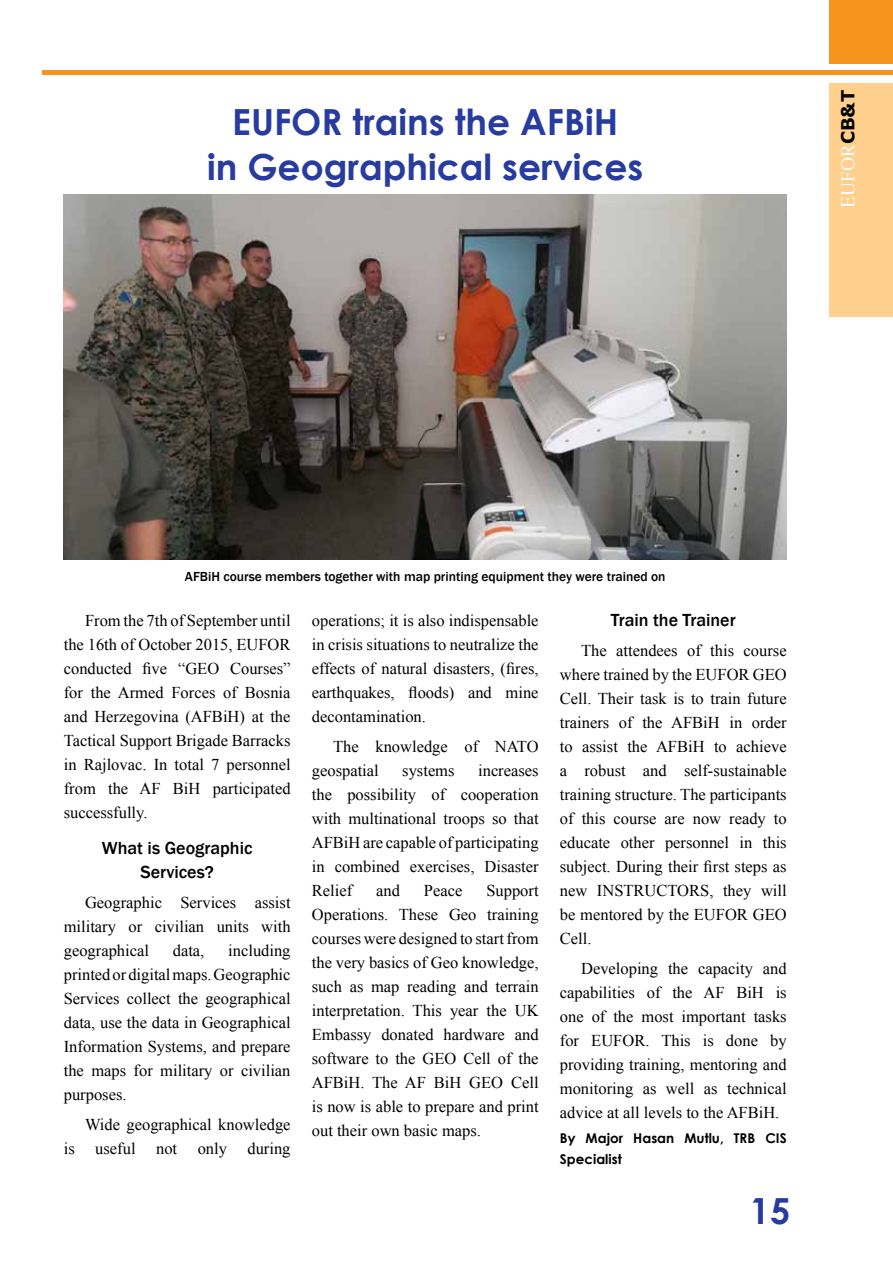
<style>
.page{position:relative;width:893px;height:1263px;background:#fff}
.page>*{position:absolute;margin:0;border:0;box-sizing:border-box;transform-origin:0 0}
.t1{font:700 36px/45px "Century Gothic";color:#283ca0;text-align:center}
.t2{font:19.5px "Times New Roman";color:#fff}
.t3{font:500 18px/24px "Franklin Gothic";color:#000;text-align:center}
.t4{font:16.5px/24px "Times New Roman";color:#000;text-align:justify}
.t5{font:500 13.5px "Franklin Gothic";color:#000}
.t6{font:700 13.5px/21px "Century Gothic";color:#000}
.s1{font-family:"Verdana";font-weight:700;font-size:18px;color:#000}
</style>
<div class="page">
<div style="left:829px;top:0;width:64px;height:64px;background:#f7941e"></div>
<hr style="left:43px;top:70px;width:850px;height:4px;background:#f7941e">
<div style="left:829px;top:83px;width:64px;height:234px;background:#fecf8d"></div>
<img style="left:64px;top:194px;width:723px;height:366px">
<h1 class="t1" style="left:207px;top:98px;width:438px">EUFOR trains the AFBiH<br>in Geographical services</h1>
<p class="t2" style="left:835px;top:208px;width:120px;rotate:-90deg">EUFOR<span class="s1">CB&amp;T</span></p>
<p class="t5" style="left:185px;top:568px;width:482px">AFBiH course members together with map printing equipment they were trained on</p>
<p class="t4" style="left:64px;top:608px;width:228px;text-indent:21px">From the 7th of September until the 16th of October 2015, EUFOR conducted five “GEO Courses” for the Armed Forces of Bosnia and Herzegovina (AFBiH) at the Tactical Support Brigade Barracks in Rajlovac. In total 7 personnel from the AF BiH participated successfully.</p>
<p class="t3" style="left:102px;top:836px;width:152px">What is Geographic<br>Services?</p>
<p class="t4" style="left:64px;top:890px;width:228px;text-indent:21px">Geographic Services assist military or civilian units with geographical</p>
<p class="t4" style="left:64px;top:938px;width:228px;text-indent:164px">including printed or digital maps. Geographic Services collect the geographical data, use the data in Geographical Information Systems, and prepare the maps for military or civilian purposes.</p>
<p class="t4" style="left:64px;top:1112px;width:228px;text-align:right">Wide geographical knowledge<br>is useful not only during</p>
<p class="t4" style="left:173px;top:938px;width:33px">data,</p>
<p class="t4" style="left:312px;top:608px;width:228px">operations; it is also indispensable in crisis situations to neutralize the effects of natural disasters, (fires, earthquakes, floods) and mine decontamination.</p>
<p class="t4" style="left:312px;top:734px;width:228px;text-indent:21px">The knowledge of NATO geospatial</p>
<p class="t4" style="left:312px;top:758px;width:228px;text-indent:166px">increases the possibility of cooperation with multinational troops so that AFBiH are capable of participating in combined exercises, Disaster Relief</p>
<p class="t4" style="left:402px;top:758px;width:54px">systems</p>
<p class="t4" style="left:376px;top:878px;width:25px">and</p>
<p class="t4" style="left:424px;top:878px;width:40px">Peace</p>
<p class="t4" style="left:312px;top:878px;width:228px;text-indent:175px">Support Operations. These Geo training courses were designed to start from the very basics of Geo knowledge, such as map reading and terrain interpretation. This year the UK Embassy donated hardware and software to the GEO Cell of the AFBiH. The AF BiH GEO Cell is now is able to prepare and print out their own basic maps.</p>
<p class="t3" style="left:611px;top:608px;width:126px">Train the Trainer</p>
<p class="t4" style="left:560px;top:638px;width:228px;text-indent:21px">The attendees of this course where trained by the EUFOR GEO Cell. Their task is to train future trainers of the AFBiH in order to assist the AFBiH to achieve a robust and self-sustainable training structure. The participants of this course are now ready to educate other personnel in this subject. During their first steps as new INSTRUCTORS, they will be mentored by the EUFOR GEO Cell.</p>
<p class="t4" style="left:560px;top:956px;width:228px;text-indent:21px">Developing the capacity and capabilities of the AF BiH is one of the most important tasks for EUFOR. This is done by providing training, mentoring and monitoring as well as technical advice at all levels to the AFBiH.</p>
<p class="t6" style="left:560px;top:1127px;width:228px">By Major Hasan Mutlu, TRB CIS<br>Specialist</p>
<h1 class="t1" style="left:750px;top:1187px;width:42px">15</h1>
</div>
